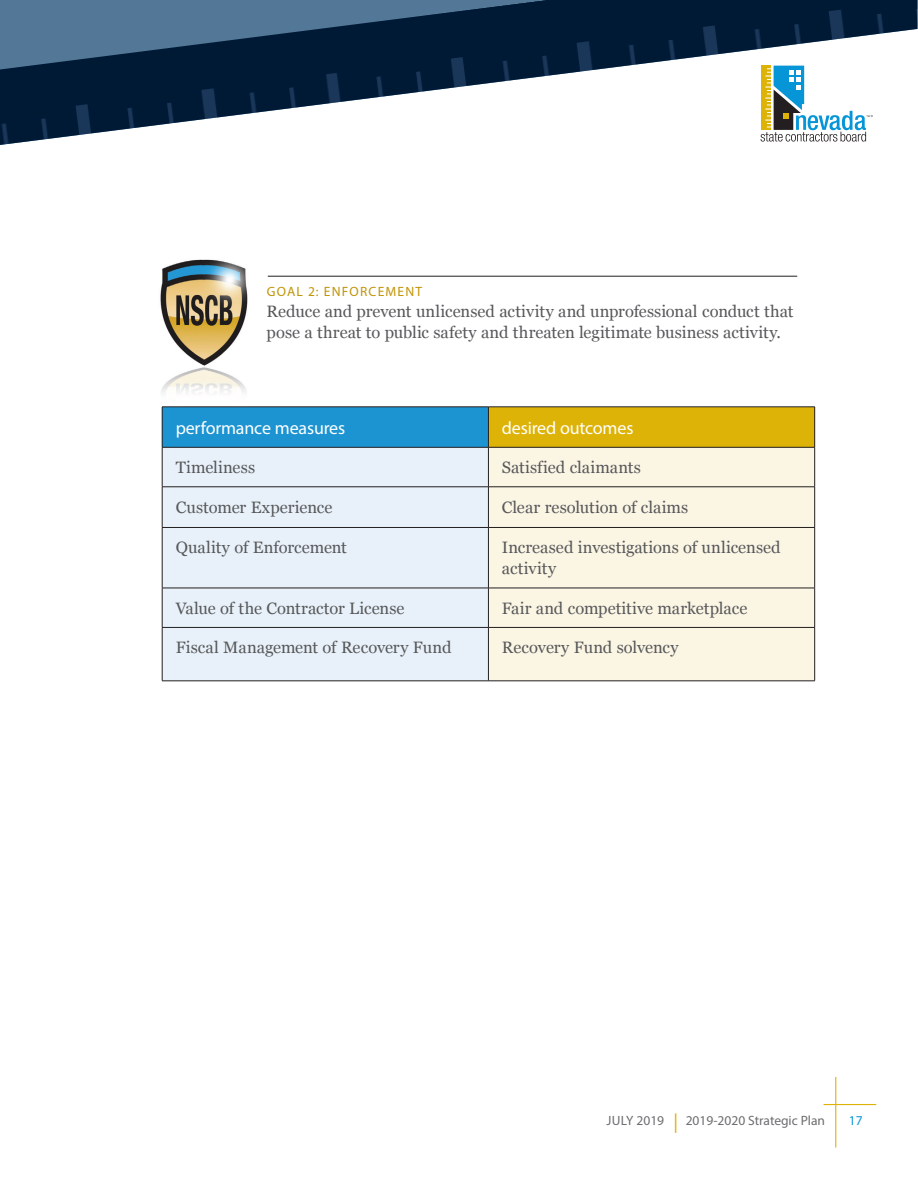
<style>
.page{position:relative;width:918px;height:1188px;background:#fff}
.page>*{position:absolute;margin:0;border:0;box-sizing:border-box;transform-origin:0 0}
.table_title{font:18px "Myriad Pro";letter-spacing:-.01em;color:#fff}
.body_text{font:16.5px/21px "Georgia";color:#57585a}
.t1{font:13.5px "Myriad Pro";color:#6c6d70}
.goal{font:13.5px "Myriad Pro";letter-spacing:.09em;color:#c09407}
.t2{font:13.5px "Myriad Pro";color:#0696d7}
.s1{font-size:19.5px;color:#deb308}
</style>
<div class="page">
<hr style="left:823px;top:1104px;width:53px;height:1px;background:#deb308">
<hr style="left:835px;top:1077px;width:1px;height:71px;background:#deb308">
<img style="left:0;top:0;width:918px;height:145px">
<div style="left:162px;top:407px;width:326px;height:40px;background:#1c94d2"></div>
<div style="left:488px;top:407px;width:327px;height:40px;background:#deb308"></div>
<div style="left:163px;top:448px;width:325px;height:233px;background:#e8f1f9"></div>
<div style="left:489px;top:448px;width:325px;height:233px;background:#fbf5e4"></div>
<hr style="left:162px;top:407px;width:326px;height:1px;background:#231f20">
<hr style="left:162px;top:407px;width:1px;height:40px;background:#231f20">
<hr style="left:488px;top:407px;width:327px;height:1px;background:#231f20">
<hr style="left:488px;top:407px;width:1px;height:40px;background:#231f20">
<hr style="left:814px;top:407px;width:1px;height:40px;background:#231f20">
<hr style="left:162px;top:447px;width:326px;height:1px;background:#231f20">
<hr style="left:162px;top:447px;width:1px;height:40px;background:#231f20">
<hr style="left:488px;top:447px;width:327px;height:1px;background:#231f20">
<hr style="left:488px;top:447px;width:1px;height:40px;background:#231f20">
<hr style="left:814px;top:447px;width:1px;height:40px;background:#231f20">
<hr style="left:162px;top:487px;width:326px;height:1px;background:#231f20">
<hr style="left:162px;top:487px;width:1px;height:40px;background:#231f20">
<hr style="left:488px;top:487px;width:327px;height:1px;background:#231f20">
<hr style="left:488px;top:487px;width:1px;height:40px;background:#231f20">
<hr style="left:814px;top:487px;width:1px;height:40px;background:#231f20">
<hr style="left:162px;top:527px;width:326px;height:1px;background:#231f20">
<hr style="left:162px;top:528px;width:1px;height:60px;background:#231f20">
<hr style="left:488px;top:527px;width:327px;height:1px;background:#231f20">
<hr style="left:488px;top:528px;width:1px;height:60px;background:#231f20">
<hr style="left:814px;top:528px;width:1px;height:60px;background:#231f20">
<hr style="left:162px;top:588px;width:326px;height:1px;background:#231f20">
<hr style="left:162px;top:588px;width:1px;height:39px;background:#231f20">
<hr style="left:488px;top:588px;width:327px;height:1px;background:#231f20">
<hr style="left:488px;top:588px;width:1px;height:39px;background:#231f20">
<hr style="left:814px;top:588px;width:1px;height:39px;background:#231f20">
<hr style="left:162px;top:627px;width:326px;height:1px;background:#231f20">
<hr style="left:162px;top:628px;width:1px;height:53px;background:#231f20">
<hr style="left:488px;top:627px;width:327px;height:1px;background:#231f20">
<hr style="left:488px;top:628px;width:1px;height:53px;background:#231f20">
<hr style="left:814px;top:628px;width:1px;height:53px;background:#231f20">
<hr style="left:162px;top:681px;width:326px;height:1px;background:#231f20">
<hr style="left:488px;top:681px;width:327px;height:1px;background:#231f20">
<img style="left:160px;top:259px;width:88px;height:135px">
<hr style="left:268px;top:276px;width:529px;height:1px;background:#231f20">
<p class="goal" style="left:267px;top:283px;width:157px">GOAL 2: ENFORCEMENT</p>
<p class="body_text" style="left:267px;top:301px;width:528px">Reduce and prevent unlicensed activity and unprofessional conduct that pose a threat to public safety and threaten legitimate business activity.</p>
<p class="table_title" style="left:176px;top:417px;width:171px">performance measures</p>
<p class="table_title" style="left:502px;top:417px;width:133px">desired outcomes</p>
<p class="body_text" style="left:176px;top:457px;width:81px">Timeliness</p>
<p class="body_text" style="left:502px;top:457px;width:141px">Satisfied claimants</p>
<p class="body_text" style="left:176px;top:497px;width:158px">Customer Experience</p>
<p class="body_text" style="left:502px;top:497px;width:188px">Clear resolution of claims</p>
<p class="body_text" style="left:176px;top:538px;width:173px">Quality of Enforcement</p>
<p class="body_text" style="left:502px;top:538px;width:280px">Increased investigations of unlicensed activity</p>
<p class="body_text" style="left:176px;top:598px;width:230px">Value of the Contractor License</p>
<p class="body_text" style="left:502px;top:598px;width:247px">Fair and competitive marketplace</p>
<p class="body_text" style="left:176px;top:638px;width:277px">Fiscal Management of Recovery Fund</p>
<p class="body_text" style="left:502px;top:638px;width:178px">Recovery Fund solvency</p>
<p class="t1" style="left:606px;top:1112px;width:220px">JULY 2019 <span class="s1">|</span> 2019-2020 Strategic Plan</p>
<p class="t2" style="left:849px;top:1112px;width:15px">17</p>
</div>
